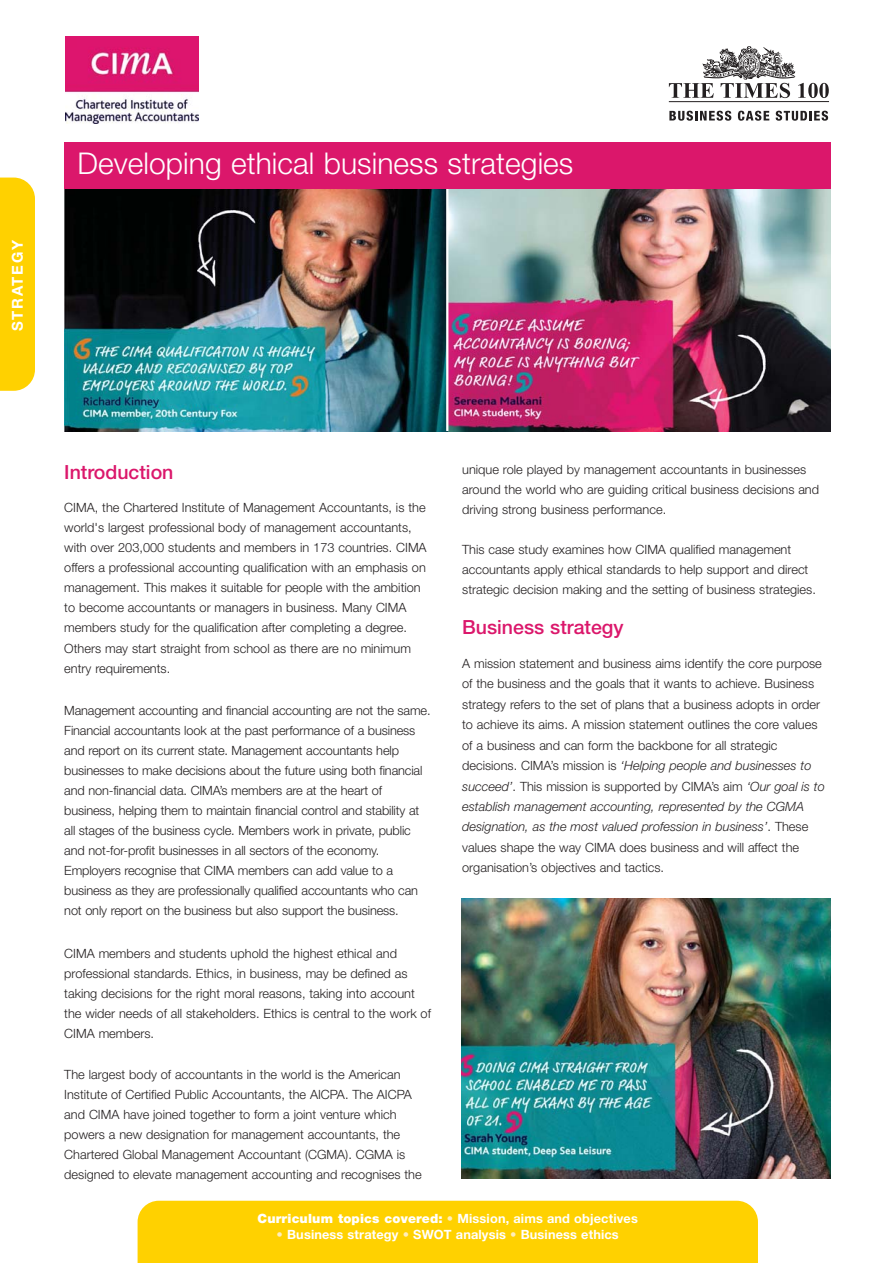
<style>
.page{position:relative;width:894px;height:1263px;background:#fff}
.page>*{position:absolute;margin:0;border:0;box-sizing:border-box;transform-origin:0 0}
.t1{font:300 30px "Helvetica Neue";letter-spacing:.005em;color:#fff}
.t2{font:500 19.5px "Helvetica Neue";color:#db176b}
.t3{font:700 15px "Helvetica Neue";letter-spacing:.11em;color:#fff}
.t4{font:300 12.75px/20.1px "Helvetica Neue";color:#231f20}
.t5{font:700 12.75px "Helvetica Neue";letter-spacing:.01em;color:#fff}
.s1{font-style:italic}
.s2{font-weight:900}
.s3{color:#ffeebc}
</style>
<div class="page">
<img style="left:448px;top:189px;width:382px;height:242px">
<img style="left:64px;top:189px;width:382px;height:242px">
<hr style="left:668px;top:101px;width:160px;height:1px;background:#231f20">
<svg style="left:668px;top:46px;width:160px;height:52px"></svg>
<svg style="left:669px;top:111px;width:62px;height:10px"></svg>
<svg style="left:737px;top:111px;width:32px;height:10px"></svg>
<svg style="left:775px;top:111px;width:52px;height:10px"></svg>
<img style="left:65px;top:37px;width:133px;height:86px">
<div style="left:64px;top:142px;width:766px;height:47px;background:#db176b"></div>
<div style="left:0;top:177px;width:35px;height:214px;background:#ffd100"></div>
<div style="left:137px;top:1200px;width:620px;height:62px;background:#ffd100"></div>
<img style="left:461px;top:898px;width:369px;height:280px">
<p class="t3" style="left:12px;top:331px;width:92px;rotate:-90deg">STRATEGY</p>
<h1 class="t1" style="left:78px;top:153px;width:497px">Developing ethical business strategies</h1>
<h2 class="t2" style="left:64px;top:465px;width:111px">Introduction</h2>
<p class="t4" style="left:64px;top:499px;width:364px">CIMA, the Chartered Institute of Management Accountants, is the world's largest professional body of management accountants, with over 203,000 students and members in 173 countries. CIMA offers a professional accounting qualification with an emphasis on management. This makes it suitable for people with the ambition to become accountants or managers in business. Many CIMA members study for the qualification after completing a degree.<br>Others may start straight from school as there are no minimum entry requirements.</p>
<p class="t4" style="left:64px;top:701px;width:367px">Management accounting and financial accounting are not the same.<br>Financial accountants look at the past performance of a business and report on its current state. Management accountants help businesses to make decisions about the future using both financial and non-financial data. CIMA’s members are at the heart of business, helping them to maintain financial control and stability at all stages of the business cycle. Members work in private, public and not-for-profit businesses in all sectors of the economy.<br>Employers recognise that CIMA members can add value to a business as they are professionally qualified accountants who can not only report on the business but also support the business.</p>
<p class="t4" style="left:64px;top:944px;width:368px">CIMA members and students uphold the highest ethical and professional standards. Ethics, in business, may be defined as taking decisions for the right moral reasons, taking into account the wider needs of all stakeholders. Ethics is central to the work of CIMA members.</p>
<p class="t4" style="left:64px;top:1065px;width:359px">The largest body of accountants in the world is the American Institute of Certified Public Accountants, the AICPA. The AICPA and CIMA have joined together to form a joint venture which powers a new designation for management accountants, the Chartered Global Management Accountant (CGMA). CGMA is designed to elevate management accounting and recognises the</p>
<p class="t4" style="left:462px;top:460px;width:358px">unique role played by management accountants in businesses around the world who are guiding critical business decisions and driving strong business performance.</p>
<p class="t4" style="left:462px;top:540px;width:355px">This case study examines how CIMA qualified management accountants apply ethical standards to help support and direct strategic decision making and the setting of business strategies.</p>
<h2 class="t2" style="left:462px;top:620px;width:163px">Business strategy</h2>
<p class="t4" style="left:462px;top:654px;width:364px">A mission statement and business aims identify the core purpose of the business and the goals that it wants to achieve. Business strategy refers to the set of plans that a business adopts in order to achieve its aims. A mission statement outlines the core values of a business and can form the backbone for all strategic decisions. CIMA’s mission is <span class="s1">‘Helping people and businesses to succeed’</span>. This mission is supported by CIMA’s aim <span class="s1">‘Our goal is to establish management accounting, represented by the CGMA designation, as the most valued profession in business’</span>. These values shape the way CIMA does business and will affect the organisation’s objectives and tactics.</p>
<p class="t5" style="left:257px;top:1214px;width:382px"><span class="s2">Curriculum topics covered:</span> <span class="s3">•</span> Mission, aims and objectives</p>
<p class="t5" style="left:276px;top:1229px;width:343px"><span class="s3">•</span> Business strategy <span class="s3">•</span> SWOT analysis <span class="s3">•</span> Business ethics</p>
</div>
